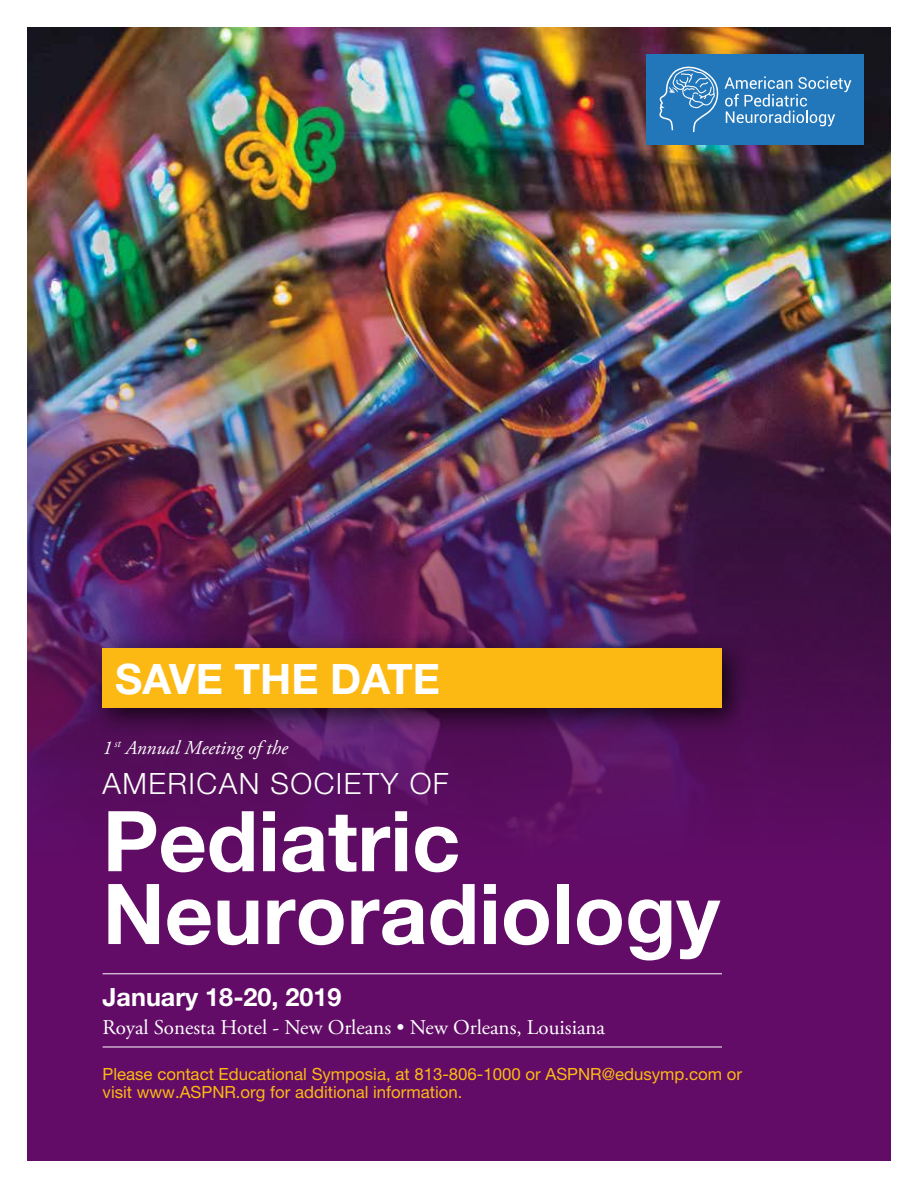
<style>
.page{position:relative;width:918px;height:1188px;background:#fff}
.page>*{position:absolute;margin:0;border:0;box-sizing:border-box;transform-origin:0 0}
.t1{font:700 84px/72.9px "Helvetica Neue";color:#fff}
.t2{font:700 42px "Helvetica Neue";color:#fff}
.t3{font:300 29.4px "Helvetica Neue";letter-spacing:.05em;color:#fff}
.t4{font:700 25.2px "Helvetica Neue";color:#fff}
.t5{font:21px "Adobe Garamond Pro";color:#fff}
.t6{font:italic 19.65px "Adobe Garamond Pro";color:#fff}
.t7{font:16.8px/18px "Helvetica Neue";color:#fdb913}
</style>
<div class="page">
<img style="left:27px;top:27px;width:864px;height:231px">
<img style="left:27px;top:258px;width:864px;height:655px">
<div style="left:27px;top:913px;width:864px;height:248px;background:#620c67"></div>
<div style="left:87px;top:632px;width:664px;height:105px;background:#000;opacity:.75"></div>
<div style="left:103px;top:648px;width:619px;height:60px;background:#fdb913"></div>
<hr style="left:103px;top:974px;width:619px;height:1px;background:#fff">
<hr style="left:103px;top:1047px;width:619px;height:1px;background:#fff">
<div style="left:647px;top:54px;width:217px;height:91px;background:#27b"></div>
<svg style="left:659px;top:66px;width:192px;height:66px"></svg>
<h2 class="t2" style="left:115px;top:653px;width:326px">SAVE THE DATE</h2>
<p class="t6" style="left:103px;top:736px;width:187px">1 <sup>st</sup> Annual Meeting of the</p>
<h3 class="t3" style="left:103px;top:766px;width:348px">AMERICAN SOCIETY OF</h3>
<h1 class="t1" style="left:103px;top:803px;width:619px">Pediatric<br>Neuroradiology</h1>
<h3 class="t4" style="left:103px;top:981px;width:241px">January 18-20, 2019</h3>
<p class="t5" style="left:103px;top:1014px;width:504px">Royal Sonesta Hotel - New Orleans • New Orleans, Louisiana</p>
<p class="t7" style="left:103px;top:1064px;width:641px">Please contact Educational Symposia, at 813-806-1000 or ASPNR@edusymp.com or visit www.ASPNR.org for additional information.</p>
</div>
